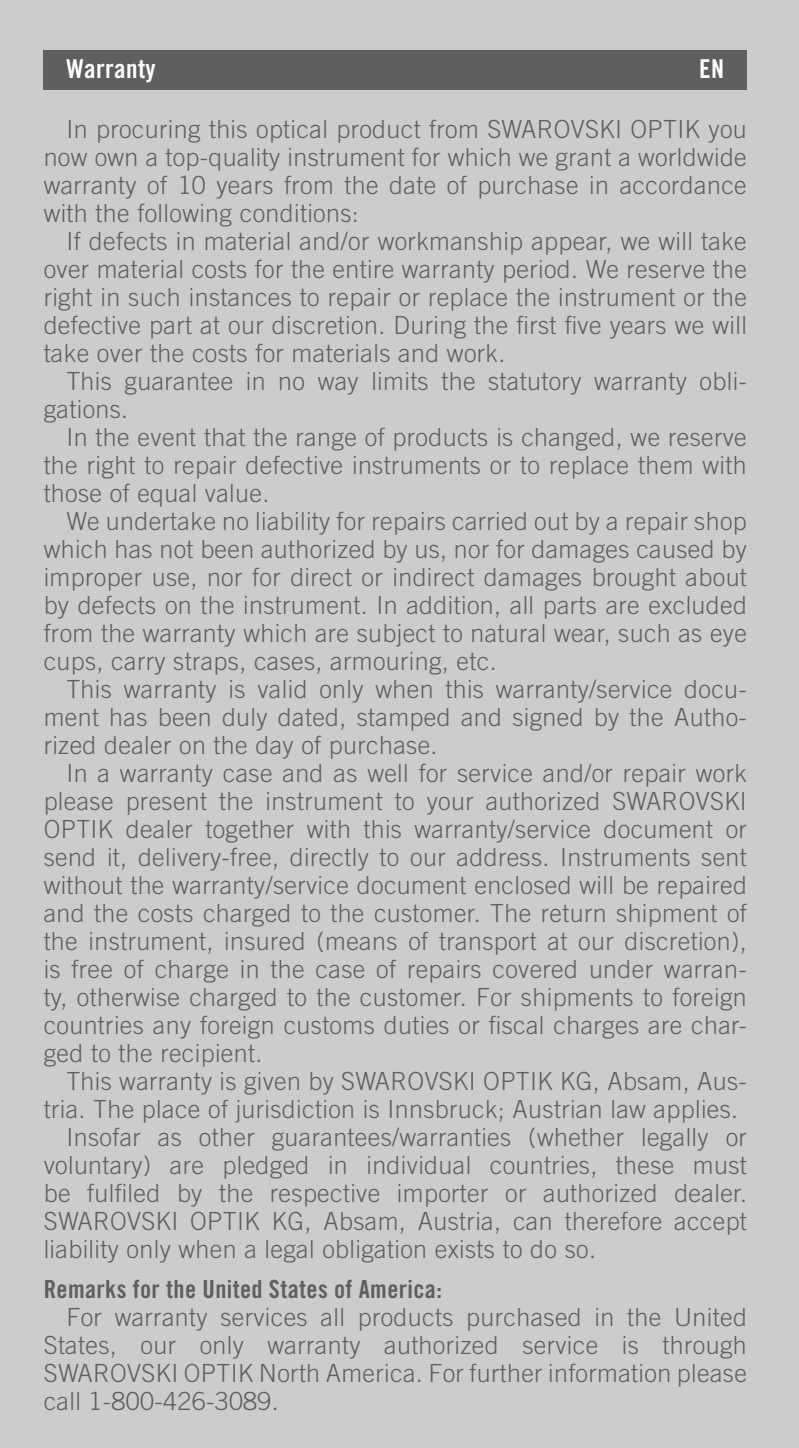
<style>
.page{position:relative;width:799px;height:1448px;background:#fff}
.page>*{position:absolute;margin:0;border:0;box-sizing:border-box;transform-origin:0 0}
.t1{font:26px "Trade Gothic Bold Cond Twenty";letter-spacing:.015em;color:#fff}
.t2{font:300 24.8px/28px "Trade Gothic";letter-spacing:.015em;color:#5f5f62;text-align:justify}
.t3{font:24.8px "Trade Gothic Bold Cond Twenty";letter-spacing:.015em;color:#5f5f62}
</style>
<div class="page">
<div style="left:0;top:0;width:799px;height:1447px;background:#cbccce"></div>
<div style="left:44px;top:50px;width:703px;height:40px;background:#5f5f62"></div>
<p class="t1" style="left:66px;top:53px;width:91px">Warranty</p>
<p class="t1" style="left:699px;top:53px;width:26px">EN</p>
<p class="t2" style="left:44px;top:115px;width:704px;text-indent:23px">I n procuring this optical product from Swarovs ki Optik you now own a top-quality instrument for which we grant a worldwide warranty of 10 years from the date of purchase in accordance with the following conditions:</p>
<p class="t2" style="left:44px;top:227px;width:705px;text-indent:23px">If defects in material and/or workmanship appear, we will take over material costs for the entire warranty period. We reserve the right in such instances to repair or replace the instrument or the defective part at our discretion. During the first five years we will take over the costs for materials and work.</p>
<p class="t2" style="left:44px;top:367px;width:705px;text-indent:23px">This guarantee in no way limits the statutory warranty obli&shy;gations.</p>
<p class="t2" style="left:44px;top:423px;width:704px;text-indent:23px">I n the event that the range of products is changed, we reserve the right to repair defective instruments or to replace them with those of equal value.</p>
<p class="t2" style="left:44px;top:507px;width:705px;text-indent:23px">We undertake no liability for repairs carried out by a repair shop which has not been authorized by us, nor for damages caused by improper use, nor for direct or indirect damages brought about by defects on the instrument. I n addition, all parts are excluded from the warranty which are subject to natural wear, such as eye cups, carry straps, cases, armouring, etc.</p>
<p class="t2" style="left:44px;top:675px;width:705px;text-indent:23px">This warranty is valid only when this warranty/service docu&shy;ment has been duly dated, stamped and signed by the Autho&shy;rized dealer on the day of purchase.</p>
<p class="t2" style="left:44px;top:759px;width:705px;text-indent:23px">I n a warranty case and as well for service and/or repair work please present the instrument to your authorized Swarovs ki Optik dealer together with this warranty/service document or send it, delivery-free, directly to our address. I nstruments sent without the warranty/service document enclosed will be repaired and the costs charged to the customer. The return shipment of the instrument, insured (means of transport at our discretion), is free of charge in the case of repairs covered under warran&shy;ty, otherwise charged to the customer. For shipments to foreign countries any foreign customs duties or fiscal charges are char&shy;ged to the recipient.</p>
<p class="t2" style="left:66px;top:1067px;width:682px">This warranty is given by Swarovs ki Optik KG, Absam, Aus-</p>
<p class="t2" style="left:44px;top:1095px;width:696px">tria. The place of jurisdiction is I nnsbruck; Austrian law applies.</p>
<p class="t2" style="left:66px;top:1123px;width:682px">I nsofar as other guarantees/warranties (whether legally or</p>
<p class="t2" style="left:44px;top:1151px;width:704px">voluntary) are pledged in individual countries, these must</p>
<p class="t2" style="left:44px;top:1179px;width:705px">be fulfiled by the respective importer or authorized dealer.</p>
<p class="t2" style="left:44px;top:1207px;width:705px">Swarovs ki Optik KG, Absam, Austria, can therefore accept</p>
<p class="t2" style="left:44px;top:1235px;width:554px">liability only when a legal obligation exists to do so.</p>
<p class="t3" style="left:44px;top:1274px;width:400px">Remarks for the United States of America:</p>
<p class="t2" style="left:44px;top:1303px;width:704px;text-indent:23px">For warranty services all products purchased in the United States, our only warranty authorized service is through Swarovs ki Optik North America. For further information please call 1-800-426-3089.</p>
</div>
